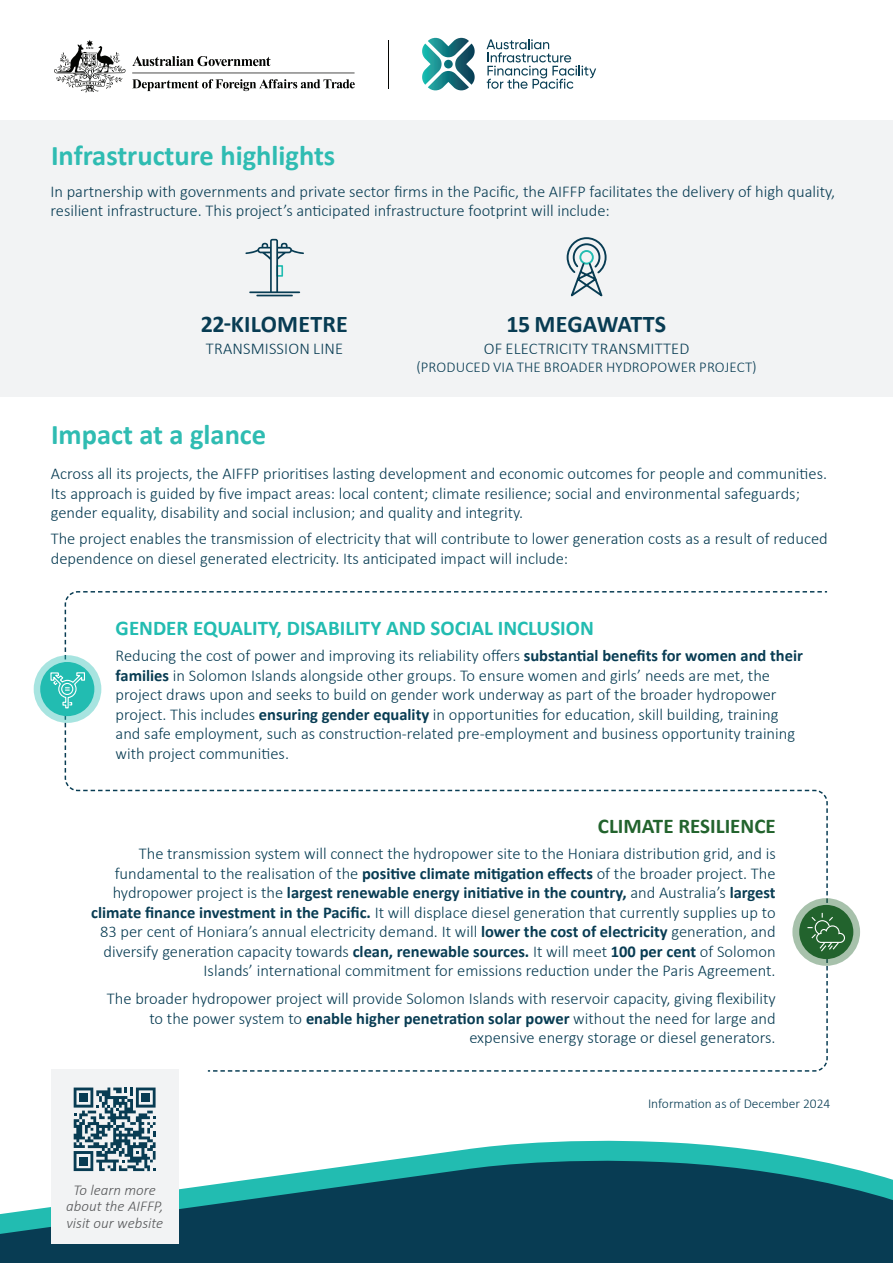
<style>
.page{position:relative;width:893px;height:1263px;background:#fff}
.page>*{position:absolute;margin:0;border:0;box-sizing:border-box;transform-origin:0 0}
.Body{font:700 28.5px "Calibri";color:#2fbcb2}
.t1{font:700 24px "Calibri";letter-spacing:.01em;color:#083c53}
.t2{font:700 21px "Calibri";color:#22bcb1}
.t3{font:700 21px "Calibri";color:#22632d}
.Body-2{font:300 16.5px/19.5px "Calibri";color:#083c53}
.t4{font:300 15px "Calibri";letter-spacing:.01em;color:#083c53}
.t5{font:italic 300 15px/16.5px "Calibri";color:#57585a;text-align:center}
.t6{font:300 13.5px "Calibri";color:#083c53}
.s1{font-weight:700}
</style>
<div class="page">
<div style="left:0;top:121px;width:893px;height:276px;background:#f2f3f4"></div>
<div style="left:0;top:1235px;width:893px;height:28px;background:#083c53"></div>
<svg style="left:0;top:1136px;width:893px;height:99px;fill:#083c53"></svg>
<svg style="left:64px;top:591px;width:764px;height:481px"></svg>
<svg style="left:34px;top:655px;width:67px;height:68px"></svg>
<svg style="left:50px;top:608px;width:36px;height:164px"></svg>
<svg style="left:792px;top:898px;width:68px;height:68px"></svg>
<div style="left:799px;top:905px;width:54px;height:54px;background:#22632d;border-radius:50%"></div>
<svg style="left:807px;top:807px;width:39px;height:246px"></svg>
<svg style="left:566px;top:237px;width:41px;height:60px"></svg>
<svg style="left:245px;top:239px;width:59px;height:57px"></svg>
<div style="left:51px;top:1069px;width:127px;height:174px;background:#f2f3f4"></div>
<svg style="left:74px;top:1087px;width:82px;height:84px"></svg>
<div style="left:79px;top:1093px;width:9px;height:9px;background:#083c53"></div>
<div style="left:142px;top:1093px;width:8px;height:9px;background:#083c53"></div>
<div style="left:79px;top:1157px;width:9px;height:8px;background:#083c53"></div>
<svg style="left:54px;top:40px;width:301px;height:52px"></svg>
<hr style="left:388px;top:40px;width:1px;height:48px;background:#040503">
<svg style="left:487px;top:39px;width:109px;height:50px"></svg>
<svg style="left:422px;top:37px;width:53px;height:54px"></svg>
<p class="Body" style="left:51px;top:135px;width:286px">Infrastructure highlights</p>
<p class="Body-2" style="left:50px;top:181px;width:786px">In partnership with governments and private sector firms in the Pacific, the AIFFP facilitates the delivery of high quality, resilient infrastructure. This project’s anticipated infrastructure footprint will include:</p>
<p class="t1" style="left:201px;top:307px;width:148px">22-KILOMETRE</p>
<p class="Body-2" style="left:206px;top:339px;width:139px">TRANSMISSION LINE</p>
<p class="t1" style="left:507px;top:307px;width:161px">15 MEGAWATTS</p>
<p class="Body-2" style="left:484px;top:339px;width:207px">OF ELECTRICITY TRANSMITTED</p>
<p class="t4" style="left:416px;top:358px;width:342px">(PRODUCED VIA THE BROADER HYDROPOWER PROJECT)</p>
<p class="Body" style="left:51px;top:414px;width:217px">Impact at a glance</p>
<p class="Body-2" style="left:51px;top:464px;width:778px">Across all its projects, the AIFFP prioritises lasting development and economic outcomes for people and communities.<br>Its approach is guided by five impact areas: local content; climate resilience; social and environmental safeguards; gender equality, disability and social inclusion; and quality and integrity.</p>
<p class="Body-2" style="left:51px;top:529px;width:779px">The project enables the transmission of electricity that will contribute to lower generation costs as a result of reduced dependence on diesel generated electricity. Its anticipated impact will include:</p>
<p class="t2" style="left:116px;top:613px;width:480px">GENDER EQUALITY, DISABILITY AND SOCIAL INCLUSION</p>
<p class="Body-2" style="left:116px;top:646px;width:689px">Reducing the cost of power and improving its reliability offers <span class="s1">substantial benefits for women and their families</span> in Solomon Islands alongside other groups. To ensure women and girls’ needs are met, the project draws upon and seeks to build on gender work underway as part of the broader hydropower project. This includes <span class="s1">ensuring gender equality</span> in opportunities for education, skill building, training and safe employment, such as construction-related pre-employment and business opportunity training with project communities.</p>
<p class="t3" style="left:598px;top:811px;width:179px">CLIMATE RESILIENCE</p>
<p class="Body-2" style="left:91px;top:844px;width:686px;text-align:right">The transmission system will connect the hydropower site to the Honiara distribution grid, and is fundamental to the realisation of the <span class="s1">positive climate mitigation effects</span> of the broader project. The hydropower project is the <span class="s1">largest renewable energy initiative in the country,</span> and Australia’s <span class="s1">largest climate finance investment in the Pacific.</span> It will displace diesel generation that currently supplies up to 83 per cent of Honiara’s annual electricity demand. It will <span class="s1">lower the cost of electricity</span> generation, and diversify generation capacity towards <span class="s1">clean, renewable sources.</span> It will meet <span class="s1">100 per cent</span> of Solomon Islands’ international commitment for emissions reduction under the Paris Agreement.</p>
<p class="Body-2" style="left:107px;top:989px;width:670px;text-align:right">The broader hydropower project will provide Solomon Islands with reservoir capacity, giving flexibility to the power system to <span class="s1">enable higher penetration solar power</span> without the need for large and expensive energy storage or diesel generators.</p>
<p class="t5" style="left:66px;top:1181px;width:99px">To learn more about the AIFFP, visit our website</p>
<p class="t6" style="left:648px;top:1095px;width:184px">Information as of December 2024</p>
</div>
